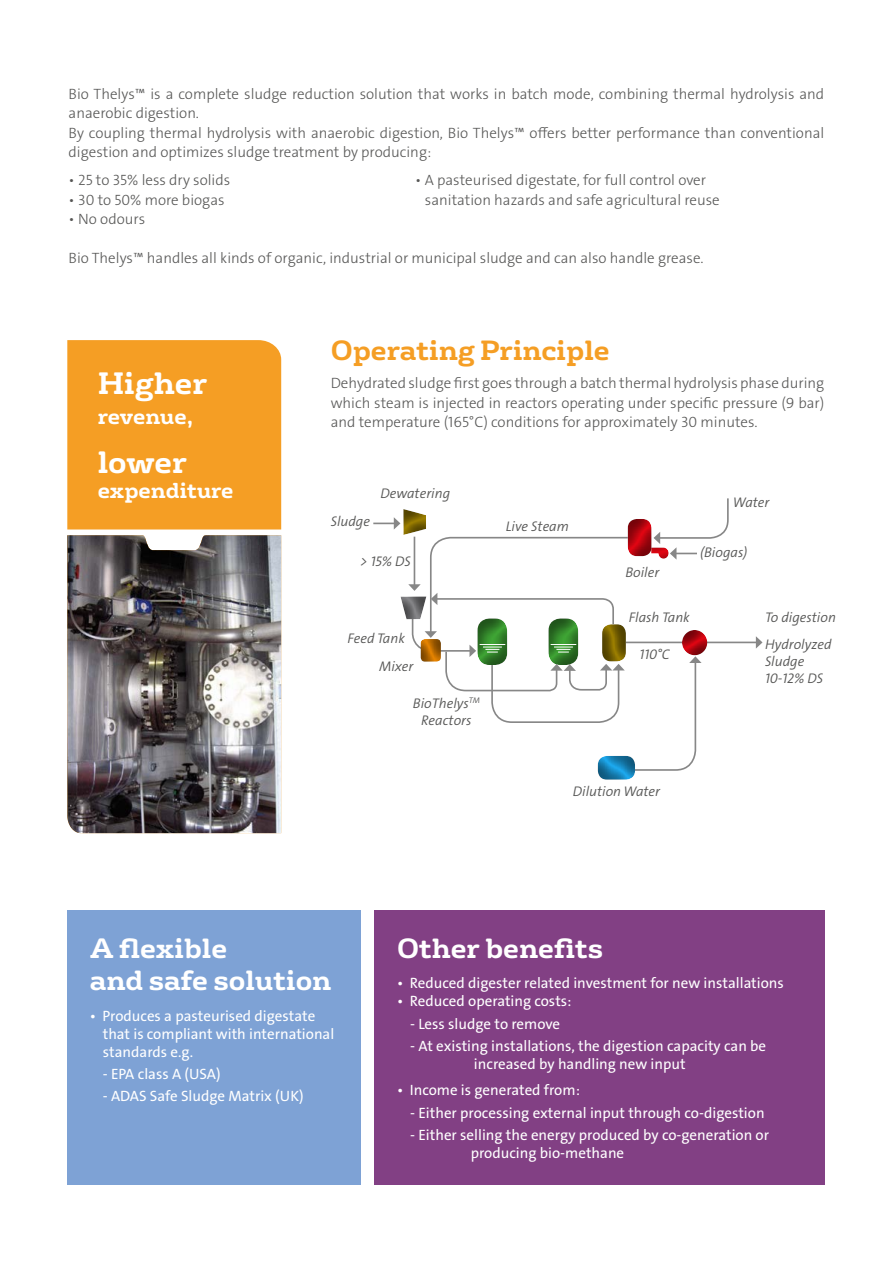
<style>
.page{position:relative;width:893px;height:1263px;background:#fff}
.page>*{position:absolute;margin:0;border:0;box-sizing:border-box;transform-origin:0 0}
.t1{font:700 30px "FS Rufus";color:#fff}
.t2{font:700 27px/32.4px "FS Rufus";color:#fff}
.t3{font:700 27px "FS Rufus";color:#f59e24}
.t4{font:700 21px "FS Rufus";color:#fff}
.t5{font:15px/19.5px "The Sans Veolia W3 Lig";color:#575756}
.t6{font:15px/18px "The Sans Veolia W5 Pla";color:#fff}
.t7{font:14.1px/16.8px "The Sans Veolia W4 Se Lig It";color:#575756;text-align:center}
</style>
<div class="page">
<div style="left:67px;top:910px;width:293px;height:275px;background:#7ea2d5"></div>
<div style="left:374px;top:910px;width:450px;height:275px;background:#824084"></div>
<img style="left:67px;top:535px;width:214px;height:298px">
<div style="left:67px;top:340px;width:214px;height:189px;background:#f59e24"></div>
<hr style="left:626px;top:642px;width:131px;height:1px;background:#878787">
<svg style="left:756px;top:636px;width:6px;height:13px"></svg>
<svg style="left:373px;top:498px;width:356px;height:273px"></svg>
<div style="left:400px;top:584px;width:38px;height:50px;background:#000;opacity:.5"></div>
<div style="left:420px;top:627px;width:32px;height:49px;background:#000;opacity:.5"></div>
<div style="left:597px;top:744px;width:49px;height:50px;background:#000;opacity:.5"></div>
<p class="t5" style="left:69px;top:84px;width:757px">Bio Thelys™ is a complete sludge reduction solution that works in batch mode, combining thermal hydrolysis and anaerobic digestion.<br>By coupling thermal hydrolysis with anaerobic digestion, Bio Thelys™ offers better performance than conventional digestion and optimizes sludge treatment by producing:</p>
<p class="t5" style="left:69px;top:170px;width:163px">• 25 to 35% less dry solids</p>
<p class="t5" style="left:69px;top:190px;width:157px">• 30 to 50% more biogas</p>
<p class="t5" style="left:69px;top:209px;width:78px">• No odours</p>
<p class="t5" style="left:69px;top:248px;width:637px">Bio Thelys™ handles all kinds of organic, industrial or municipal sludge and can also handle grease.</p>
<p class="t5" style="left:425px;top:170px;width:296px;text-indent:-10px">• A pasteurised digestate, for full control over sanitation hazards and safe agricultural reuse</p>
<h1 class="t1" style="left:98px;top:357px;width:111px">Higher</h1>
<h3 class="t4" style="left:98px;top:399px;width:97px">revenue,</h3>
<h1 class="t1" style="left:98px;top:436px;width:91px">lower</h1>
<h3 class="t4" style="left:98px;top:473px;width:137px">expenditure</h3>
<h2 class="t3" style="left:331px;top:327px;width:281px">Operating Principle</h2>
<p class="t5" style="left:331px;top:374px;width:495px;text-align:justify">Dehydrated sludge first goes through a batch thermal hydrolysis phase during which steam is injected in reactors operating under specific pressure (9 bar) and temperature (165°C) conditions for approximately 30 minutes.</p>
<p class="t7" style="left:381px;top:485px;width:71px">Dewatering</p>
<p class="t7" style="left:331px;top:513px;width:41px">Sludge</p>
<p class="t7" style="left:506px;top:518px;width:65px">Live Steam</p>
<p class="t7" style="left:360px;top:553px;width:52px">&gt; 15% DS</p>
<p class="t7" style="left:348px;top:630px;width:59px">Feed Tank</p>
<p class="t7" style="left:379px;top:658px;width:36px">Mixer</p>
<p class="t7" style="left:413px;top:695px;width:68px">BioThelys<sup>TM<br></sup>Reactors</p>
<p class="t7" style="left:733px;top:494px;width:38px">Water</p>
<p class="t7" style="left:625px;top:564px;width:35px">Boiler</p>
<p class="t7" style="left:629px;top:609px;width:63px">Flash Tank</p>
<p class="t7" style="left:640px;top:646px;width:32px">110°C</p>
<p class="t7" style="left:700px;top:544px;width:49px">(Biogas)</p>
<p class="t7" style="left:765px;top:609px;width:72px">To digestion</p>
<p class="t7" style="left:765px;top:636px;width:68px;text-align:left">Hydrolyzed<br>Sludge<br>10-12% DS</p>
<p class="t7" style="left:573px;top:783px;width:89px">Dilution Water</p>
<h2 class="t2" style="left:90px;top:929px;width:243px">A flexible<br>and safe solution</h2>
<p class="t6" style="left:103px;top:1007px;width:233px;text-indent:-13px">• Produces a pasteurised digestate that is compliant with international standards e.g.</p>
<p class="t6" style="left:103px;top:1065px;width:119px">- EPA class A (USA)</p>
<p class="t6" style="left:103px;top:1087px;width:202px">- ADAS Safe Sludge Matrix (UK)</p>
<h2 class="t2" style="left:397px;top:929px;width:208px">Other benefits</h2>
<p class="t6" style="left:397px;top:974px;width:388px">• Reduced digester related investment for new installations</p>
<p class="t6" style="left:397px;top:992px;width:176px">• Reduced operating costs:</p>
<p class="t6" style="left:410px;top:1015px;width:151px">- Less sludge to remove</p>
<p class="t6" style="left:474px;top:1037px;width:294px;text-indent:-64px">- At existing installations, the digestion capacity can be increased by handling new input</p>
<p class="t6" style="left:397px;top:1081px;width:184px">• Income is generated from:</p>
<p class="t6" style="left:410px;top:1104px;width:356px">- Either processing external input through co-digestion</p>
<p class="t6" style="left:471px;top:1126px;width:300px;text-indent:-61px">- Either selling the energy produced by co-generation or producing bio-methane</p>
</div>
